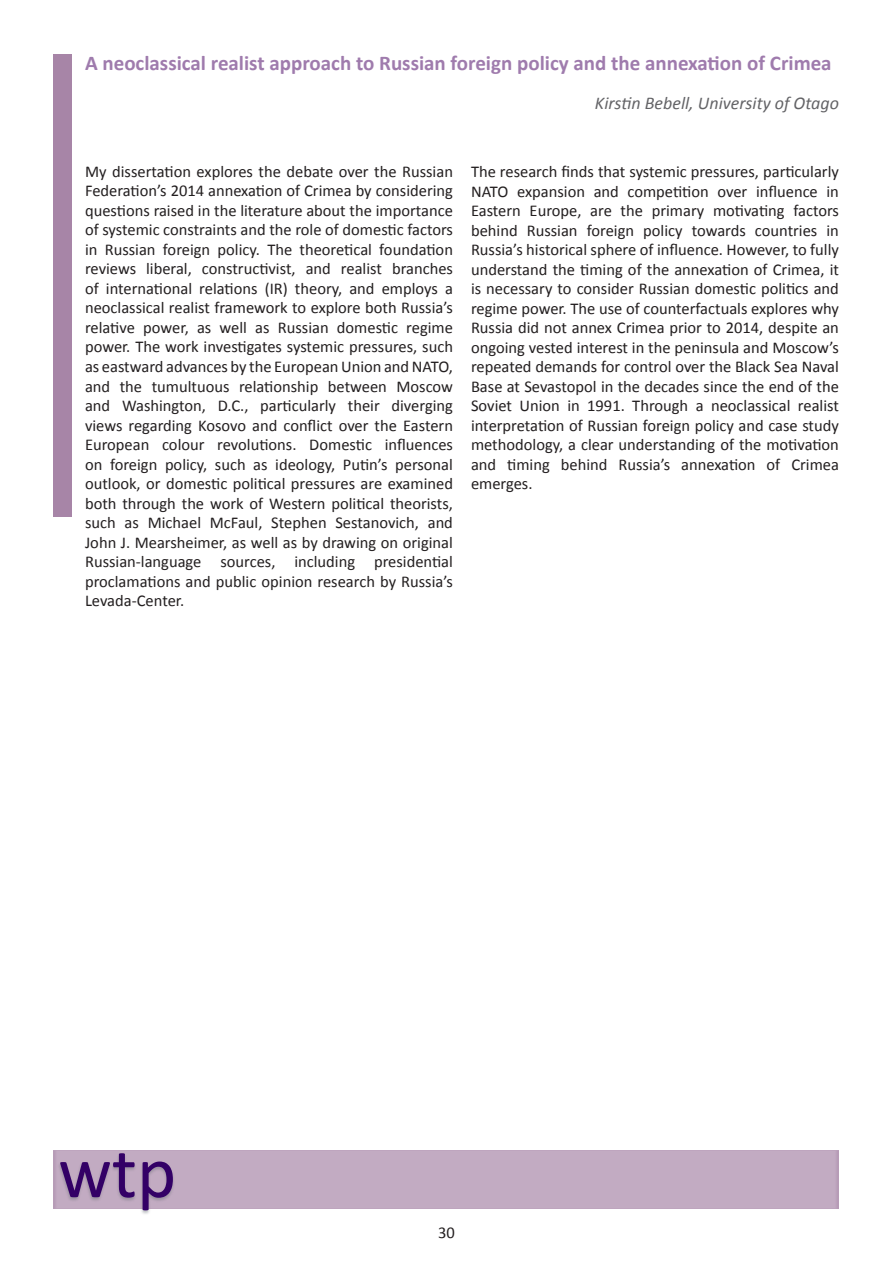
<style>
.page{position:relative;width:893px;height:1263px;background:#fff}
.page>*{position:absolute;margin:0;border:0;box-sizing:border-box;transform-origin:0 0}
.t1{font:75px "Calibri";color:#306}
.t2{font:700 21px "Calibri";color:#9f7bad}
.t3{font:italic 18px "Calibri";color:#636366}
.body{font:16.5px/19.5px "Calibri";color:#231f20;text-align:justify}
</style>
<div class="page">
<h2 class="t2" style="left:85px;top:49px;width:748px">A neoclassical realist approach to Russian foreign policy and the annexation of Crimea</h2>
<h3 class="t3" style="left:595px;top:91px;width:245px">Kirstin Bebell, University of Otago</h3>
<p class="body" style="left:85px;top:162px;width:369px">My dissertation explores the debate over the Russian Federation’s 2014 annexation of Crimea by considering questions raised in the literature about the importance of systemic constraints and the role of domestic factors in Russian foreign policy. The theoretical foundation reviews liberal, constructivist, and realist branches of international relations (IR) theory, and employs a neoclassical realist framework to explore both Russia’s relative power, as well as Russian domestic regime power. The work investigates systemic pressures, such as eastward advances by the European Union and NATO, and the tumultuous relationship between Moscow and Washington, D.C., particularly their diverging views regarding Kosovo and conflict over the Eastern European colour revolutions. Domestic influences on foreign policy, such as ideology, Putin’s personal outlook, or domestic political pressures are examined both through the work of Western political theorists, such as Michael McFaul, Stephen Sestanovich, and John J. Mearsheimer, as well as by drawing on original Russian-language sources, including presidential proclamations and public opinion research by Russia’s Levada-Center.</p>
<p class="body" style="left:471px;top:162px;width:369px">The research finds that systemic pressures, particularly NATO expansion and competition over influence in Eastern Europe, are the primary motivating factors behind Russian foreign policy towards countries in Russia’s historical sphere of influence. However, to fully understand the timing of the annexation of Crimea, it is necessary to consider Russian domestic politics and regime power. The use of counterfactuals explores why Russia did not annex Crimea prior to 2014, despite an ongoing vested interest in the peninsula and Moscow’s repeated demands for control over the Black Sea Naval Base at Sevastopol in the decades since the end of the Soviet Union in 1991. Through a neoclassical realist interpretation of Russian foreign policy and case study methodology, a clear understanding of the motivation and timing behind Russia’s annexation of Crimea emerges.</p>
<h1 class="t1" style="left:58px;top:1125px;width:120px">wtp</h1>
<p class="body" style="left:438px;top:1223px;width:18px">30</p>
</div>
